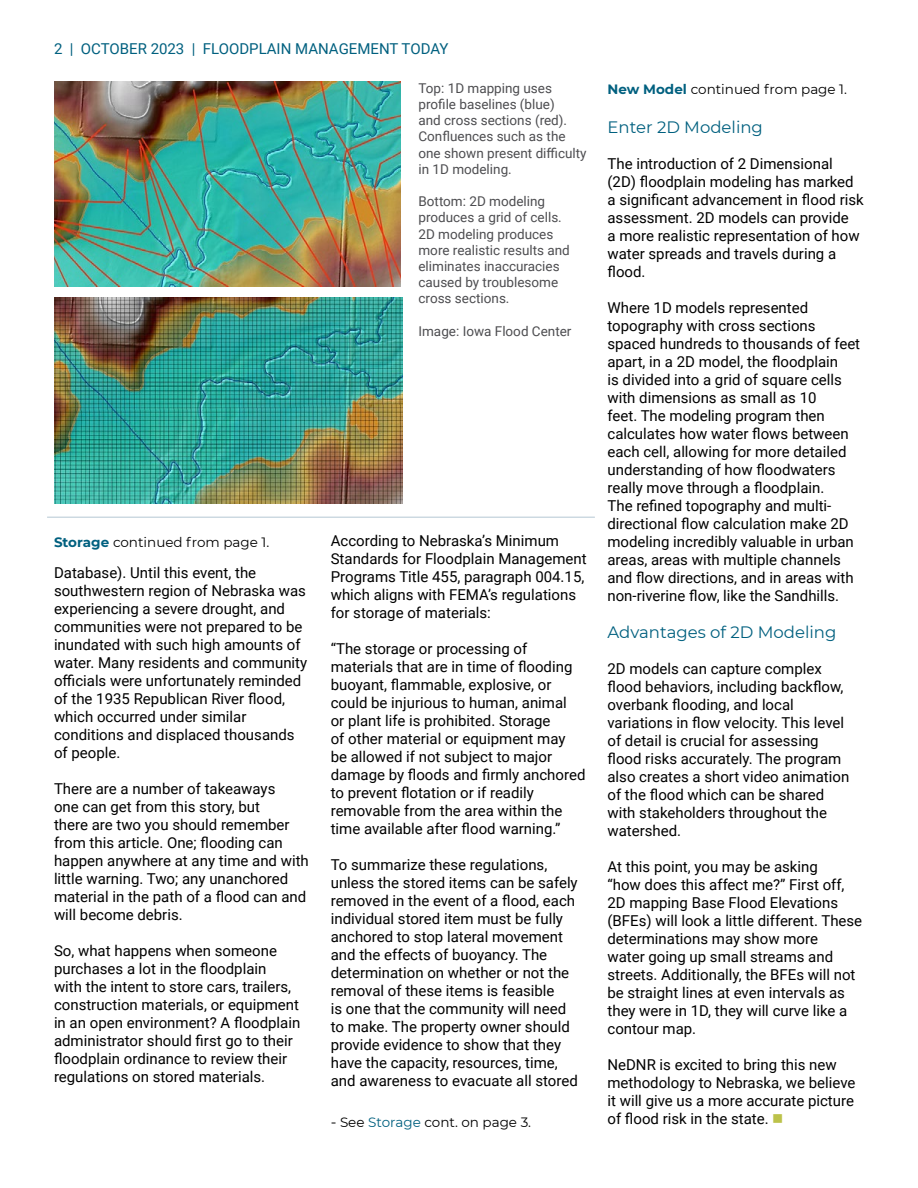
<style>
.page{position:relative;width:918px;height:1188px;background:#fff}
.page>*{position:absolute;margin:0;border:0;box-sizing:border-box;transform-origin:0 0}
.t1{font:16.5px "Montserrat";color:#00607f}
.t2{font:15px/18px "Roboto";color:#000}
.t3{font:15px "Roboto";color:#00607f}
.t4{font:13.5px/16.2px "Roboto";color:#4d4d50}
.t5{font:13.5px "Montserrat";color:#000}
.s1{font-weight:700;color:#00607f}
.s2{color:#bcc24a}
.s3{font-size:15px}
.s4{color:#00607f}
</style>
<div class="page">
<img style="left:54px;top:81px;width:347px;height:205px">
<img style="left:54px;top:298px;width:348px;height:205px">
<hr style="left:47px;top:517px;width:548px;height:1px;background:#b5c7d3">
<p class="t3" style="left:54px;top:38px;width:396px">2 | OCTOBER 2023 | FLOODPLAIN MANAGEMENT TODAY</p>
<p class="t5" style="left:54px;top:533px;width:217px"><span class="s1">Storage</span> continued from page 1.</p>
<p class="t2" style="left:54px;top:563px;width:255px">Database). Until this event, the southwestern region of Nebraska was experiencing a severe drought, and communities were not prepared to be inundated with such high amounts of water. Many residents and community officials were unfortunately reminded of the 1935 Republican River flood, which occurred under similar conditions and displaced thousands of people.</p>
<p class="t2" style="left:54px;top:779px;width:256px">There are a number of takeaways<br>one can get from this story, but<br>there are two you should remember from this article. One; flooding can happen anywhere at any time and with little warning. Two; any unanchored material in the path of a flood can and will become debris.</p>
<p class="t2" style="left:54px;top:941px;width:248px">So, what happens when someone purchases a lot in the floodplain<br>with the intent to store cars, trailers, construction materials, or equipment in an open environment? A floodplain administrator should first go to their floodplain ordinance to review their regulations on stored materials.</p>
<p class="t4" style="left:418px;top:79px;width:135px">Top: 1D mapping uses</p>
<p class="t5" style="left:608px;top:80px;width:241px"><span class="s1">New Model</span> continued from page 1.</p>
<p class="t4" style="left:418px;top:96px;width:170px">profile baselines (blue)<br>and cross sections (red).<br>Confluences such as the one shown present difficulty in 1D modeling.</p>
<p class="t4" style="left:418px;top:193px;width:153px">Bottom: 2D modeling produces a grid of cells.<br>2D modeling produces more realistic results and eliminates inaccuracies caused by troublesome cross sections.</p>
<p class="t4" style="left:418px;top:322px;width:155px">Image: Iowa Flood Center</p>
<p class="t1" style="left:608px;top:115px;width:157px">Enter 2D Modeling</p>
<p class="t2" style="left:608px;top:154px;width:258px">The introduction of 2 Dimensional (2D) floodplain modeling has marked a significant advancement in flood risk assessment. 2D models can provide<br>a more realistic representation of how water spreads and travels during a flood.</p>
<p class="t2" style="left:608px;top:298px;width:254px">Where 1D models represented topography with cross sections spaced hundreds to thousands of feet apart, in a 2D model, the floodplain<br>is divided into a grid of square cells with dimensions as small as 10<br>feet. The modeling program then calculates how water flows between each cell, allowing for more detailed understanding of how floodwaters really move through a floodplain.<br>The refined topography and multi&shy;directional flow calculation make 2D modeling incredibly valuable in urban areas, areas with multiple channels and flow directions, and in areas with non-riverine flow, like the Sandhills.</p>
<p class="t1" style="left:608px;top:621px;width:230px">Advantages of 2D Modeling</p>
<p class="t2" style="left:608px;top:660px;width:243px">2D models can capture complex flood behaviors, including backflow, overbank flooding, and local variations in flow velocity. This level of detail is crucial for assessing flood risks accurately. The program also creates a short video animation of the flood which can be shared with stakeholders throughout the watershed.</p>
<p class="t2" style="left:608px;top:858px;width:256px">At this point, you may be asking<br>“how does this affect me?” First off, 2D mapping Base Flood Elevations (BFEs) will look a little different. These determinations may show more<br>water going up small streams and streets. Additionally, the BFEs will not be straight lines at even intervals as they were in 1D, they will curve like a contour map.</p>
<p class="t2" style="left:608px;top:1056px;width:249px">NeDNR is excited to bring this new methodology to Nebraska, we believe it will give us a more accurate picture of flood risk in the state. <span class="s2">■</span></p>
<p class="t2" style="left:331px;top:531px;width:257px">According to Nebraska’s Minimum Standards for Floodplain Management Programs Title 455, paragraph 004.15, which aligns with FEMA’s regulations for storage of materials:</p>
<p class="t2" style="left:331px;top:639px;width:256px">“The storage or processing of materials that are in time of flooding buoyant, flammable, explosive, or could be injurious to human, animal<br>or plant life is prohibited. Storage<br>of other material or equipment may be allowed if not subject to major damage by floods and firmly anchored to prevent flotation or if readily removable from the area within the time available after flood warning.”</p>
<p class="t2" style="left:331px;top:855px;width:249px">To summarize these regulations, unless the stored items can be safely removed in the event of a flood, each individual stored item must be fully anchored to stop lateral movement and the effects of buoyancy. The determination on whether or not the removal of these items is feasible<br>is one that the community will need to make. The property owner should provide evidence to show that they have the capacity, resources, time, and awareness to evacuate all stored</p>
<p class="t5" style="left:331px;top:1113px;width:202px"><span class="s3">-</span> See <span class="s4">Storage</span> cont. on page 3.</p>
</div>
